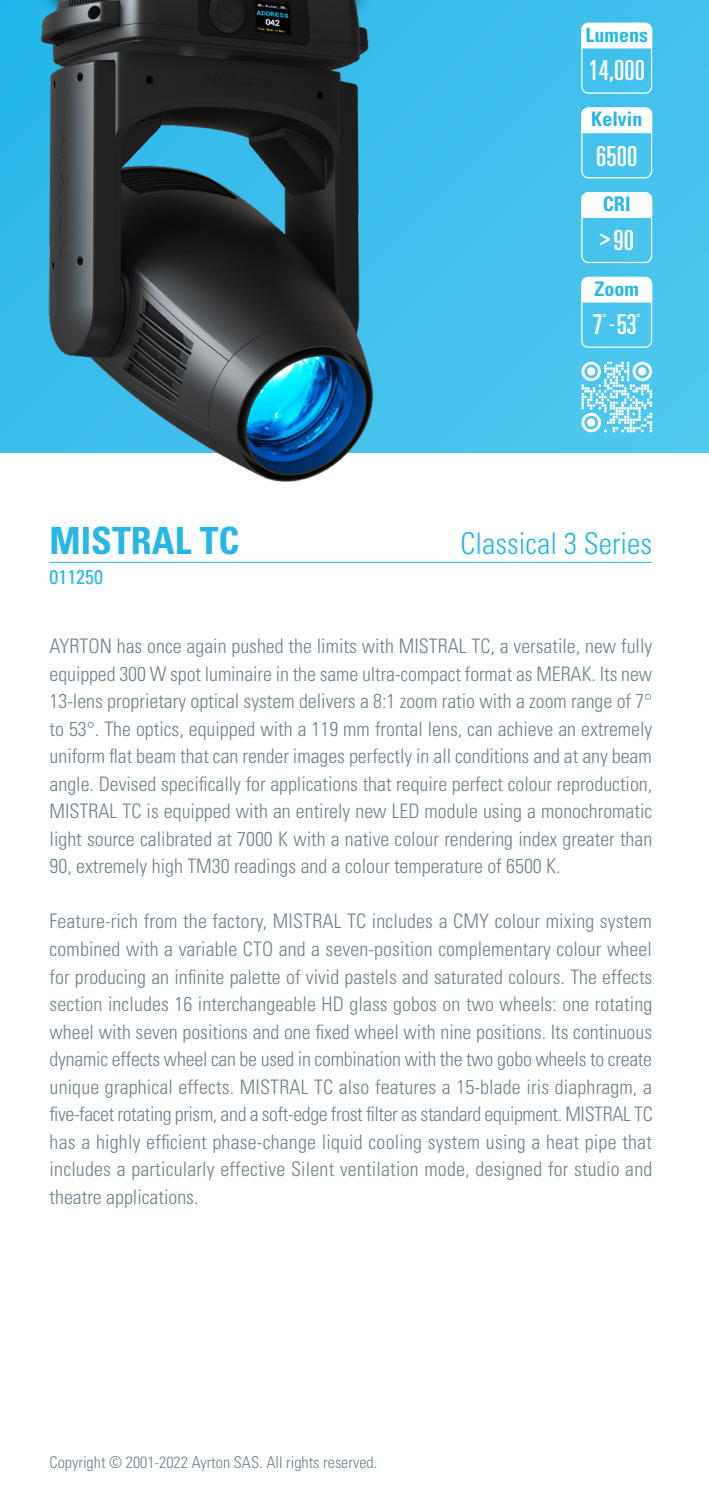
<style>
.page{position:relative;width:709px;height:1489px;background:#fff}
.page>*{position:absolute;margin:0;border:0;box-sizing:border-box;transform-origin:0 0}
.TITRE_NOM_PRODUIT{font:700 condensed 37.5px "Univers LT Std";color:#26b6e8}
.TITRE_NOM_PRODUIT-2{font:300 condensed 30px "Univers LT Std";color:#26b6e8}
.t1{font:ultra-condensed 27.5px "Univers LT Std";color:#fff}
.Txt_Presentation_Uni{font:300 condensed 20px/27.5px "Univers LT Std";color:#6e828c;text-align:justify}
.Titre_Pictos{font:700 condensed 20px "Univers LT Std";color:#26b6e8}
.TITRE_NOM_PRODUIT-3{font:condensed 20px "Univers LT Std";color:#26b6e8}
.t2{font:300 condensed 16.25px "Univers LT Std";color:#6e828c}
.t3{font:ultra-condensed 11.25px "Univers LT Std";color:#fff}
</style>
<div class="page">
<svg style="left:0;top:0;width:709px;height:452px;background:#43c2ec"></svg>
<hr style="left:50px;top:562px;width:602px;height:1px;background:#26b6e8">
<img style="left:19px;top:0;width:388px;height:482px">
<svg style="left:583px;top:23px;width:69px;height:25px"></svg>
<div style="left:581px;top:23px;width:71px;height:71px;border:1px solid #fff;border-radius:6px"></div>
<svg style="left:583px;top:109px;width:69px;height:24px"></svg>
<div style="left:581px;top:107px;width:71px;height:71px;border:1px solid #fff;border-radius:6px"></div>
<svg style="left:583px;top:192px;width:69px;height:26px"></svg>
<div style="left:581px;top:192px;width:71px;height:71px;border:1px solid #fff;border-radius:6px"></div>
<svg style="left:583px;top:277px;width:69px;height:25px"></svg>
<div style="left:581px;top:277px;width:71px;height:71px;border:1px solid #fff;border-radius:6px"></div>
<svg style="left:581px;top:361px;width:71px;height:71px"></svg>
<div style="left:587px;top:367px;width:8px;height:8px;background:#fff;border-radius:50%"></div>
<div style="left:638px;top:367px;width:8px;height:8px;background:#fff;border-radius:50%"></div>
<div style="left:587px;top:418px;width:8px;height:8px;background:#fff;border-radius:50%"></div>
<p class="Titre_Pictos" style="left:585px;top:22px;width:64px">Lumens</p>
<p class="t1" style="left:588px;top:55px;width:58px">14,000</p>
<p class="Titre_Pictos" style="left:591px;top:107px;width:53px">Kelvin</p>
<p class="t1" style="left:596px;top:140px;width:43px">6500</p>
<p class="Titre_Pictos" style="left:603px;top:192px;width:29px">CRI</p>
<p class="t1" style="left:599px;top:225px;width:36px"><sup>&gt;</sup>90</p>
<p class="Titre_Pictos" style="left:594px;top:276px;width:46px">Zoom</p>
<p class="TITRE_NOM_PRODUIT" style="left:50px;top:517px;width:191px">MISTRAL TC</p>
<p class="TITRE_NOM_PRODUIT-3" style="left:50px;top:564px;width:55px">011250</p>
<p class="t1" style="left:592px;top:309px;width:46px">7<sup>°</sup> <sup>-</sup>53</p>
<p class="t3" style="left:636px;top:311px;width:6px">°</p>
<p class="TITRE_NOM_PRODUIT-2" style="left:460px;top:525px;width:193px">Classical 3 Series</p>
<p class="Txt_Presentation_Uni" style="left:50px;top:632px;width:604px">AYRTON has once again pushed the limits with MISTRAL TC, a versatile, new fully equipped 300 W spot luminaire in the same ultra-compact format as MERAK. Its new 13-lens proprietary optical system delivers a 8:1 zoom ratio with a zoom range of 7° to 53°. The optics, equipped with a 119 mm frontal lens, can achieve an extremely uniform flat beam that can render images perfectly in all conditions and at any beam angle. Devised specifically for applications that require perfect colour reproduction, MISTRAL TC is equipped with an entirely new LED module using a monochromatic light source calibrated at 7000 K with a native colour rendering index greater than 90, extremely high TM30 readings and a colour temperature of 6500 K.</p>
<p class="Txt_Presentation_Uni" style="left:50px;top:907px;width:604px">Feature-rich from the factory, MISTRAL TC includes a CMY colour mixing system combined with a variable CTO and a seven-position complementary colour wheel for producing an infinite palette of vivid pastels and saturated colours. The effects section includes 16 interchangeable HD glass gobos on two wheels: one rotating wheel with seven positions and one fixed wheel with nine positions. Its continuous dynamic effects wheel can be used in combination with the two gobo wheels to create unique graphical effects. MISTRAL TC also features a 15-blade iris diaphragm, a five-facet rotating prism, and a soft-edge frost filter as standard equipment. MISTRAL TC has a highly efficient phase-change liquid cooling system using a heat pipe that includes a particularly effective Silent ventilation mode, designed for studio and theatre applications.</p>
<p class="t2" style="left:50px;top:1452px;width:329px">Copyright © 2001-2022 Ayrton SAS. All rights reserved.</p>
</div>
